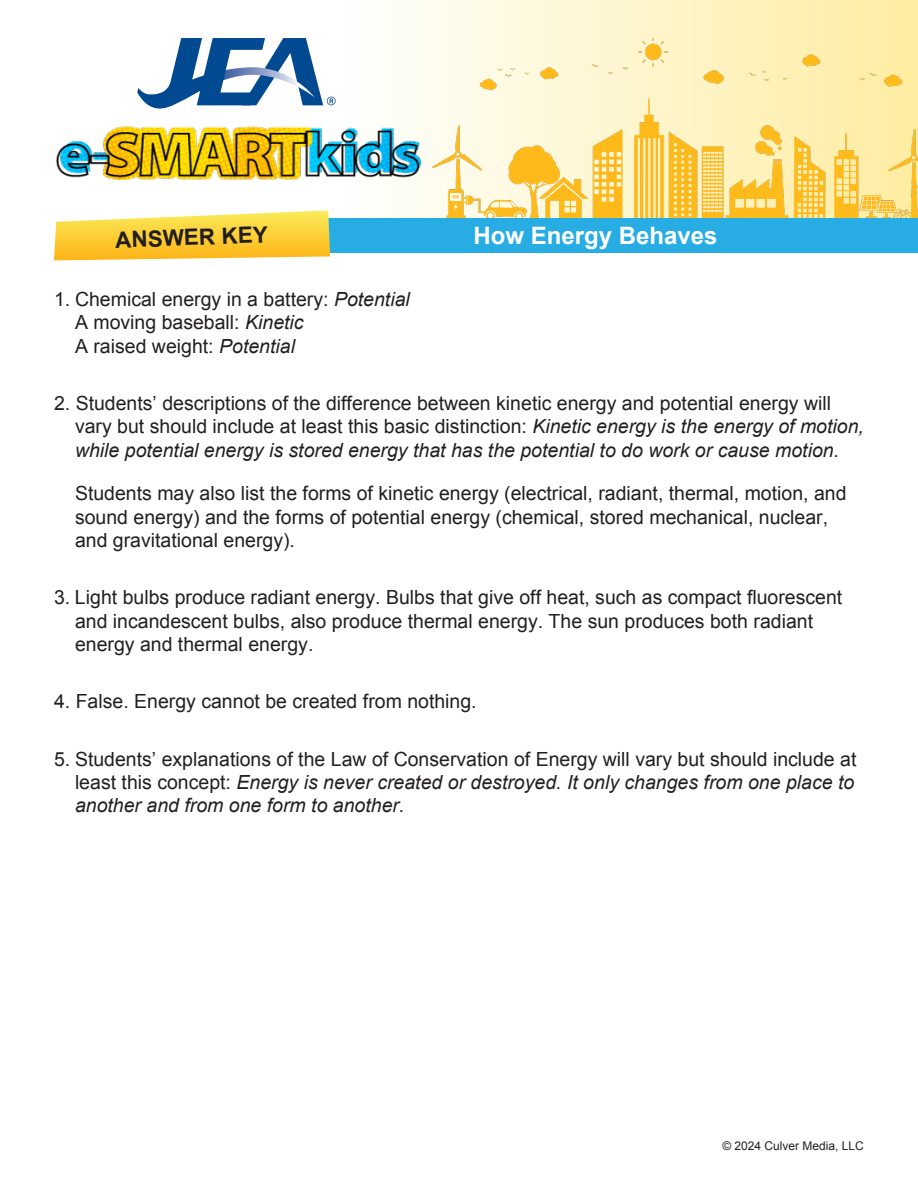
<style>
.page{position:relative;width:918px;height:1188px;background:#fff}
.page>*{position:absolute;margin:0;border:0;box-sizing:border-box;transform-origin:0 0}
.t1{font:700 24px "Arial";color:#fff}
.t2{font:700 22.5px "Arial";color:#231f20}
.t3{font:19.5px/23.4px "Arial";color:#231f20}
.t4{font:12px "Arial";color:#231f20}
.s1{font-style:italic}
</style>
<div class="page">
<img style="left:401px;top:0;width:517px;height:218px">
<img style="left:432px;top:39px;width:486px;height:179px">
<img style="left:55px;top:121px;width:365px;height:71px">
<div style="left:282px;top:218px;width:636px;height:35px;background:#27ade3"></div>
<svg style="left:54px;top:210px;width:276px;height:50px;background:#fcd555"></svg>
<svg style="left:137px;top:38px;width:199px;height:71px"></svg>
<p class="t2" style="left:115px;top:225px;width:154px;rotate:-2deg">ANSWER KEY</p>
<p class="t1" style="left:474px;top:220px;width:246px">How Energy Behaves</p>
<p class="t3" style="left:54px;top:288px;width:357px">1. Chemical energy in a battery: <span class="s1">Potential</span></p>
<p class="t3" style="left:75px;top:311px;width:230px">A moving baseball: <span class="s1">Kinetic</span></p>
<p class="t3" style="left:75px;top:335px;width:222px">A raised weight: <span class="s1">Potential</span></p>
<p class="t3" style="left:75px;top:392px;width:791px;text-indent:-21px">2. Students’ descriptions of the difference between kinetic energy and potential energy will vary but should include at least this basic distinction: <span class="s1">Kinetic energy is the energy of motion, while potential energy is stored energy that has the potential to do work or cause motion.</span></p>
<p class="t3" style="left:75px;top:482px;width:773px">Students may also list the forms of kinetic energy (electrical, radiant, thermal, motion, and sound energy) and the forms of potential energy (chemical, stored mechanical, nuclear, and gravitational energy).</p>
<p class="t3" style="left:75px;top:586px;width:769px;text-indent:-21px">3. Light bulbs produce radiant energy. Bulbs that give off heat, such as compact fluorescent and incandescent bulbs, also produce thermal energy. The sun produces both radiant energy and thermal energy.</p>
<p class="t3" style="left:54px;top:690px;width:424px">4. False. Energy cannot be created from nothing.</p>
<p class="t3" style="left:75px;top:747px;width:783px;text-align:justify;text-indent:-21px">5. Students’ explanations of the Law of Conservation of Energy will vary but should include at least this concept: <span class="s1">Energy is never created or destroyed. It only changes from one place to another and from one form to another.</span></p>
<p class="t4" style="left:722px;top:1138px;width:143px">© 2024 Culver Media, LLC</p>
</div>
